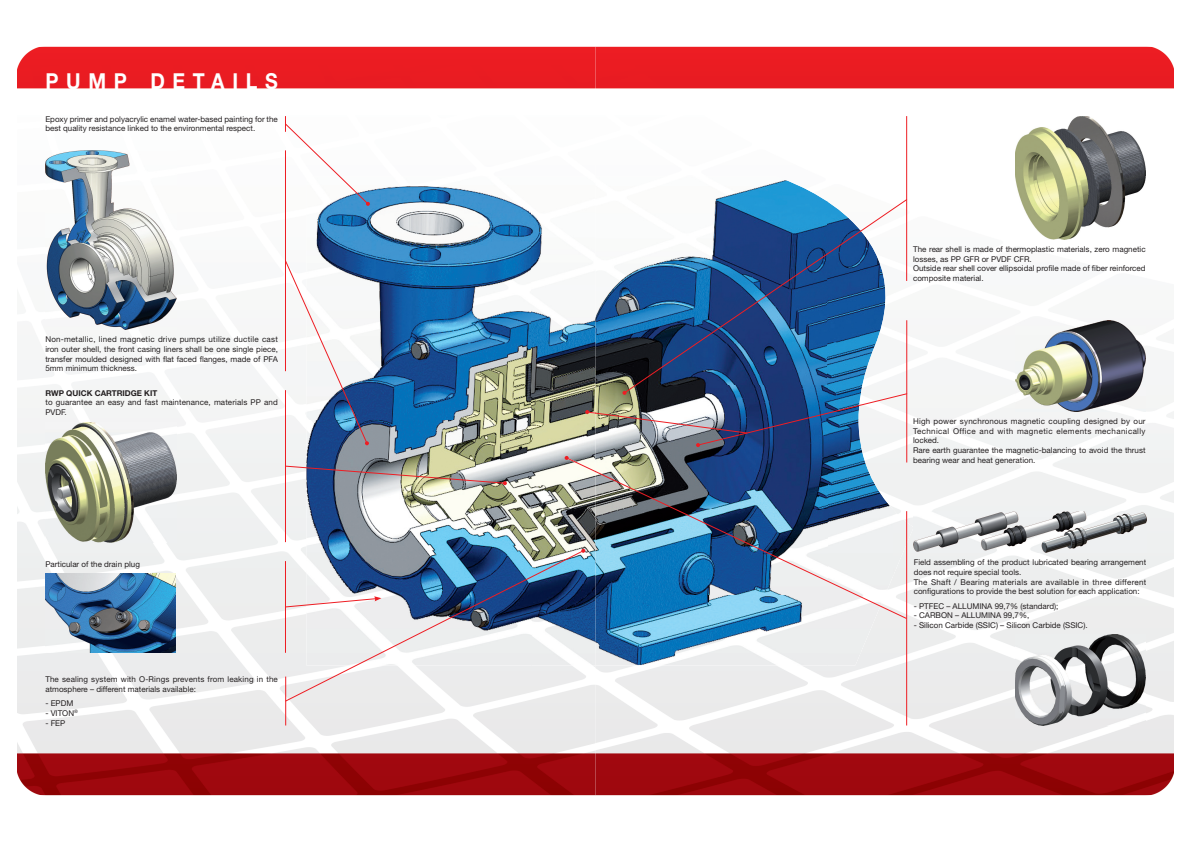
<style>
.page{position:relative;width:1191px;height:842px;background:#fff}
.page>*{position:absolute;margin:0;border:0;box-sizing:border-box;transform-origin:0 0}
.t1{font:700 22px "Helvetica Neue LT Std";letter-spacing:.395em;color:#fff;scale:.89 1}
.t2{font:8px/9.6px "Helvetica Neue LT Std";color:#231f20}
.t3{font:8px/9.6px "Helvetica Neue LT Std";letter-spacing:.025em;color:#231f20}
.t4{font:700 8px "Helvetica Neue LT Std";color:#231f20}
</style>
<div class="page">
<img style="left:17px;top:47px;width:1157px;height:748px">
<img style="left:306px;top:176px;width:554px;height:489px">
<hr style="left:285px;top:150px;width:1px;height:221px;background:#ee1d23">
<hr style="left:285px;top:676px;width:1px;height:49px;background:#ee1d23">
<svg style="left:284px;top:116px;width:86px;height:90px"></svg>
<svg style="left:284px;top:259px;width:85px;height:186px"></svg>
<svg style="left:284px;top:549px;width:300px;height:153px"></svg>
<img style="left:564px;top:456px;width:31px;height:163px">
<img style="left:45px;top:150px;width:131px;height:180px">
<hr style="left:285px;top:561px;width:1px;height:92px;background:#ee1d23">
<svg style="left:284px;top:596px;width:97px;height:12px"></svg>
<img style="left:46px;top:574px;width:130px;height:79px">
<hr style="left:285px;top:390px;width:1px;height:152px;background:#ee1d23">
<img style="left:284px;top:465px;width:223px;height:20px">
<img style="left:45px;top:422px;width:131px;height:120px">
<img style="left:860px;top:447px;width:34px;height:218px">
<img style="left:907px;top:509px;width:7px;height:67px">
<hr style="left:906px;top:116px;width:1px;height:165px;background:#ee1d23">
<hr style="left:906px;top:320px;width:1px;height:142px;background:#ee1d23">
<hr style="left:906px;top:511px;width:1px;height:214px;background:#ee1d23">
<svg style="left:623px;top:198px;width:285px;height:193px"></svg>
<img style="left:595px;top:457px;width:312px;height:163px">
<img style="left:1015px;top:116px;width:130px;height:123px">
<img style="left:1015px;top:320px;width:130px;height:91px">
<img style="left:1015px;top:635px;width:130px;height:90px">
<img style="left:913px;top:511px;width:233px;height:41px">
<img style="left:585px;top:391px;width:323px;height:56px">
<h1 class="t1" style="left:45px;top:74px;width:263px">PUMP DETAILS</h1>
<p class="t2" style="left:45px;top:115px;width:234px">Epoxy primer and polyacrylic enamel water-based painting for the best quality resistance linked to the environmental respect.</p>
<p class="t2" style="left:45px;top:336px;width:234px;text-align:justify">Non-metallic, lined magnetic drive pumps utilize ductile cast iron outer shell, the front casing liners shall be one single piece, transfer moulded designed with flat faced flanges, made of PFA 5mm minimum thickness.</p>
<p class="t4" style="left:45px;top:390px;width:113px">RWP QUICK CARTRIDGE KIT</p>
<p class="t2" style="left:45px;top:399px;width:234px">to guarantee an easy and fast maintenance, materials PP and<br>PVDF.</p>
<p class="t2" style="left:45px;top:560px;width:96px">Particular of the drain plug</p>
<p class="t2" style="left:45px;top:675px;width:234px">The sealing system with O-Rings prevents from leaking in the atmosphere – different materials available:</p>
<p class="t2" style="left:45px;top:699px;width:30px">- EPDM</p>
<p class="t2" style="left:45px;top:709px;width:34px">- VITON<sup>®</sup></p>
<p class="t2" style="left:45px;top:719px;width:21px">- FEP</p>
<p class="t2" style="left:913px;top:245px;width:234px">The rear shell is made of thermoplastic materials, zero magnetic losses, as PP GFR or PVDF CFR.<br>Outside rear shell cover ellipsoidal profile made of fiber reinforced composite material.</p>
<p class="t3" style="left:913px;top:417px;width:234px">High power synchronous magnetic coupling designed by our Technical Office and with magnetic elements mechanically locked.<br>Rare earth guarantee the magnetic-balancing to avoid the thrust bearing wear and heat generation.</p>
<p class="t2" style="left:913px;top:559px;width:234px">Field assembling of the product lubricated bearing arrangement does not require special tools.<br>The Shaft / Bearing materials are available in three different configurations to provide the best solution for each application:</p>
<p class="t2" style="left:913px;top:602px;width:146px">- PTFEC – ALLUMINA 99,7% (standard);</p>
<p class="t2" style="left:913px;top:611px;width:117px">- CARBON – ALLUMINA 99,7%,</p>
<p class="t2" style="left:913px;top:621px;width:175px">- Silicon Carbide (SSIC) – Silicon Carbide (SSIC).</p>
</div>
